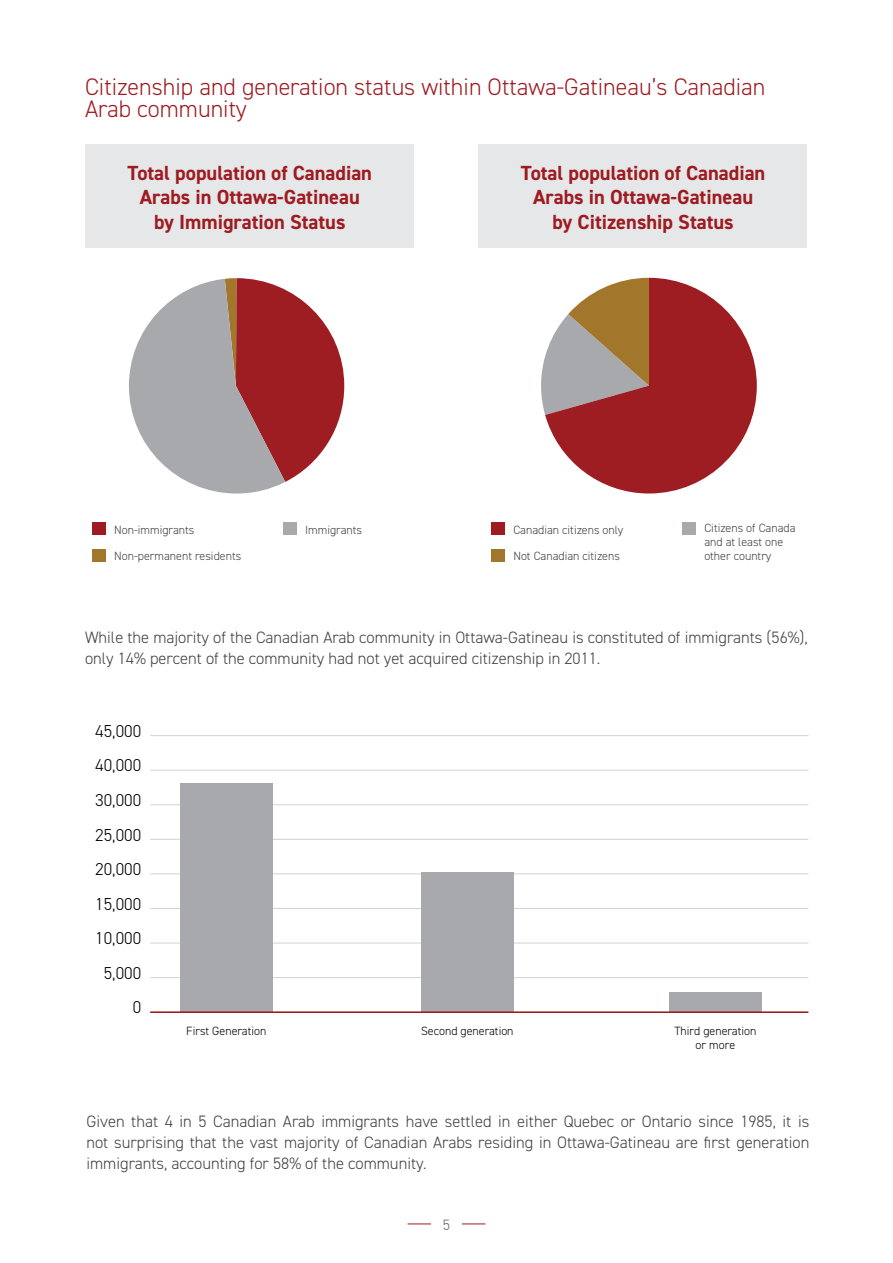
<style>
.page{position:relative;width:893px;height:1263px;background:#fff}
.page>*{position:absolute;margin:0;border:0;box-sizing:border-box;transform-origin:0 0}
.t1{font:300 24px/21.5px "DIN2014";color:#9e1b21}
.t2{font:700 20.4px/24.6px "DIN2014";color:#9e1b21;text-align:center}
.t3{font:300 17.25px/34.5px "DIN2014";color:#000;text-align:right}
.t4{font:300 16.5px/21.5px "DIN2014";color:#414042}
.t5{font:300 15px "DIN2014";color:#6d6e71}
.t6{font:300 12px/14.4px "DIN2014";color:#414042}
.t7{font:300 12px/14.4px "DIN2014";color:#000;text-align:center}
</style>
<div class="page">
<svg style="left:462px;top:1224px;width:23px;height:1px"></svg>
<svg style="left:408px;top:1224px;width:23px;height:1px"></svg>
<div style="left:92px;top:523px;width:13px;height:12px;background:#9e1b21"></div>
<div style="left:491px;top:523px;width:13px;height:12px;background:#9e1b21"></div>
<div style="left:92px;top:550px;width:13px;height:12px;background:#a2762b"></div>
<div style="left:491px;top:550px;width:13px;height:12px;background:#a2762b"></div>
<div style="left:283px;top:523px;width:13px;height:12px;background:#a7a9ac"></div>
<div style="left:682px;top:523px;width:13px;height:12px;background:#a7a9ac"></div>
<div style="left:85px;top:145px;width:329px;height:103px;background:#e6e7e8"></div>
<div style="left:478px;top:145px;width:329px;height:103px;background:#e6e7e8"></div>
<svg style="left:129px;top:278px;width:215px;height:215px"></svg>
<svg style="left:545px;top:278px;width:212px;height:215px;fill:#9e1d23"></svg>
<svg style="left:541px;top:278px;width:108px;height:137px"></svg>
<hr style="left:150px;top:977px;width:658px;height:1px;background:#d1d3d4">
<hr style="left:150px;top:943px;width:658px;height:1px;background:#d1d3d4">
<hr style="left:150px;top:908px;width:658px;height:1px;background:#d1d3d4">
<hr style="left:150px;top:874px;width:658px;height:1px;background:#d1d3d4">
<hr style="left:150px;top:839px;width:658px;height:1px;background:#d1d3d4">
<hr style="left:150px;top:804px;width:658px;height:1px;background:#d1d3d4">
<hr style="left:150px;top:770px;width:658px;height:1px;background:#d1d3d4">
<hr style="left:150px;top:735px;width:658px;height:1px;background:#d1d3d4">
<div style="left:180px;top:783px;width:93px;height:230px;background:#a7a9ac"></div>
<div style="left:421px;top:873px;width:93px;height:140px;background:#a7a9ac"></div>
<div style="left:669px;top:992px;width:93px;height:21px;background:#a7a9ac"></div>
<hr style="left:150px;top:1011px;width:658px;height:2px;background:#9e1b21">
<h1 class="t1" style="left:85px;top:76px;width:682px">Citizenship and generation status within Ottawa-Gatineau’s Canadian<br>Arab community</h1>
<p class="t2" style="left:128px;top:160px;width:246px">Total population of Canadian<br>Arabs in Ottawa-Gatineau by Immigration Status</p>
<p class="t2" style="left:521px;top:160px;width:246px">Total population of Canadian<br>Arabs in Ottawa-Gatineau by Citizenship Status</p>
<p class="t6" style="left:305px;top:522px;width:58px">Immigrants</p>
<p class="t6" style="left:704px;top:520px;width:93px">Citizens of Canada and at least one other country</p>
<p class="t6" style="left:114px;top:522px;width:82px">Non-immigrants</p>
<p class="t6" style="left:513px;top:522px;width:112px">Canadian citizens only</p>
<p class="t6" style="left:114px;top:549px;width:128px">Non-permanent residents</p>
<p class="t6" style="left:513px;top:549px;width:108px">Not Canadian citizens</p>
<p class="t4" style="left:85px;top:626px;width:724px">While the majority of the Canadian Arab community in Ottawa-Gatineau is constituted of immigrants (56%), only 14% percent of the community had not yet acquired citizenship in 2011.</p>
<p class="t3" style="left:95px;top:714px;width:47px">45,000<br>40,000<br>30,000<br>25,000<br>20,000<br>15,000<br>10,000<br>5,000<br>0</p>
<p class="t7" style="left:186px;top:1023px;width:82px">First Generation</p>
<p class="t7" style="left:421px;top:1023px;width:94px">Second generation</p>
<p class="t7" style="left:674px;top:1023px;width:84px">Third generation or more</p>
<p class="t4" style="left:86px;top:1110px;width:724px;text-align:justify">Given that 4 in 5 Canadian Arab immigrants have settled in either Quebec or Ontario since 1985, it is not surprising that the vast majority of Canadian Arabs residing in Ottawa-Gatineau are first generation immigrants, accounting for 58% of the community.</p>
<p class="t5" style="left:443px;top:1215px;width:9px">5</p>
</div>
